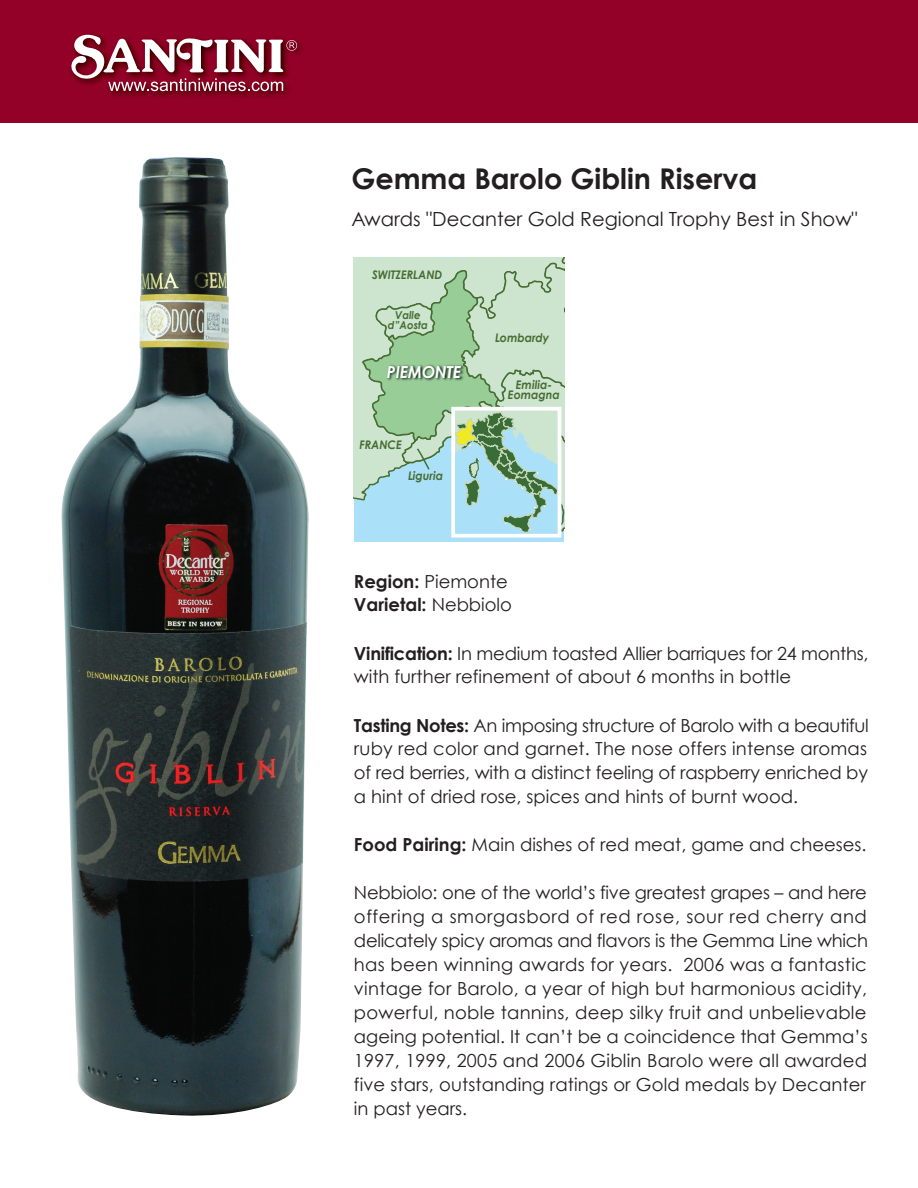
<style>
.page{position:relative;width:918px;height:1188px;background:#fff}
.page>*{position:absolute;margin:0;border:0;box-sizing:border-box;transform-origin:0 0}
.t1{font:700 28.65px "Century Gothic";color:#231f20}
.t2{font:19.5px "Century Gothic";color:#231f20}
.t3{font:18px/24px "Century Gothic";color:#231f20;text-align:justify}
.t4{font:700 18px/24px "Century Gothic";color:#231f20}
.t5{font:italic 700 16.65px "Century Gothic";color:#fff;scale:.94 1}
.t6{font:italic 700 11.85px/10.8px "Century Gothic";color:#466d33;text-align:center;scale:.94 1}
.t7{font:italic 700 10.95px/10.8px "Century Gothic";color:#466d33;text-align:center;scale:.94 1}
.s1{font-weight:400}
.s2{font-weight:700}
</style>
<div class="page">
<div style="left:0;top:0;width:918px;height:123px;background:#940128"></div>
<img style="left:109px;top:41px;width:193px;height:56px">
<svg style="left:70px;top:33px;width:227px;height:58px"></svg>
<svg style="left:354px;top:258px;width:8px;height:283px;background:#c7e3d3"></svg>
<svg style="left:362px;top:258px;width:202px;height:283px;background:#aed4bf"></svg>
<div style="left:451px;top:407px;width:110px;height:131px;border:4px solid #fff"></div>
<img style="left:61px;top:157px;width:248px;height:959px">
<h1 class="t1" style="left:351px;top:160px;width:408px">Gemma Barolo Giblin Riserva</h1>
<p class="t2" style="left:351px;top:207px;width:508px">Awards "Decanter Gold Regional Trophy Best in Show"</p>
<p class="t6" style="left:372px;top:269px;width:76px">SWITZERLAND</p>
<p class="t7" style="left:388px;top:309px;width:44px">Valle d”Aosta</p>
<p class="t5" style="left:387px;top:361px;width:80px">PIEMONTE</p>
<p class="t6" style="left:359px;top:439px;width:47px">FRANCE</p>
<p class="t6" style="left:408px;top:470px;width:39px">Liguria</p>
<p class="t6" style="left:495px;top:332px;width:59px">Lombardy</p>
<p class="t6" style="left:508px;top:379px;width:57px">Emilia-<br>Eomagna</p>
<p class="t4" style="left:354px;top:569px;width:160px">Region: <span class="s1">Piemonte<br></span>Varietal: <span class="s1">Nebbiolo</span></p>
<p class="t3" style="left:354px;top:641px;width:516px"><span class="s2">Vinification:</span> In medium toasted Allier barriques for 24 months, with further refinement of about 6 months in bottle</p>
<p class="t3" style="left:354px;top:713px;width:516px"><span class="s2">Tasting Notes:</span> An imposing structure of Barolo with a beautiful ruby red color and garnet. The nose offers intense aromas of red berries, with a distinct feeling of raspberry enriched by a hint of dried rose, spices and hints of burnt wood.</p>
<p class="t3" style="left:354px;top:833px;width:514px"><span class="s2">Food Pairing:</span> Main dishes of red meat, game and cheeses.</p>
<p class="t3" style="left:354px;top:881px;width:516px">Nebbiolo: one of the world’s five greatest grapes – and here offering a smorgasbord of red rose, sour red cherry and delicately spicy aromas and flavors is the Gemma Line which has been winning awards for years. 2006 was a fantastic vintage for Barolo, a year of high but harmonious acidity, powerful, noble tannins, deep silky fruit and unbelievable ageing potential. It can’t be a coincidence that Gemma’s 1997, 1999, 2005 and 2006 Giblin Barolo were all awarded five stars, outstanding ratings or Gold medals by Decanter in past years.</p>
</div>
